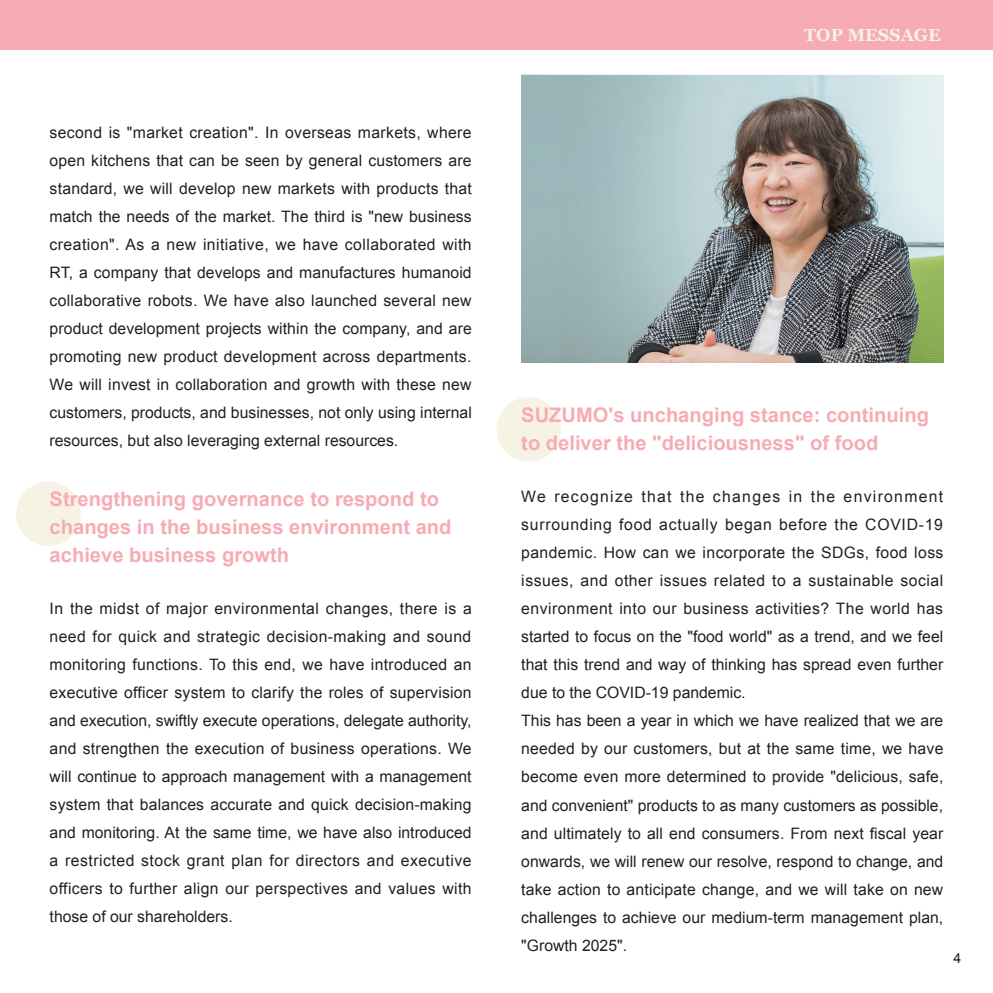
<style>
.page{position:relative;width:993px;height:993px;background:#fff}
.page>*{position:absolute;margin:0;border:0;box-sizing:border-box;transform-origin:0 0}
.本文-01{font:700 20.12px/28px "Arial";color:#f7abb4}
.t1{font:700 17.5px "Georgia";color:#f6f3e5}
.本文-01-2{font:15.75px/28px "Arial";color:#231f20;text-align:justify}
.t2{font:14px "Arial";color:#231f20}
</style>
<div class="page">
<div style="left:496px;top:397px;width:65px;height:64px;background:#f6f3e5;border-radius:50%"></div>
<div style="left:16px;top:481px;width:65px;height:65px;background:#f6f3e5;border-radius:50%"></div>
<img style="left:521px;top:74px;width:422px;height:288px">
<div style="left:0;top:0;width:992px;height:49px;background:#f7abb4"></div>
<p class="本文-01-2" style="left:50px;top:118px;width:423px">second is "market creation". In overseas markets, where open kitchens that can be seen by general customers are standard, we will develop new markets with products that match the needs of the market. The third is "new business creation". As a new initiative, we have collaborated with RT, a company that develops and manufactures humanoid collaborative robots. We have also launched several new product development projects within the company, and are promoting new product development across departments.<br>We will invest in collaboration and growth with these new customers, products, and businesses, not only using internal resources, but also leveraging external resources.</p>
<p class="本文-01" style="left:50px;top:485px;width:403px">Strengthening governance to respond to changes in the business environment and achieve business growth</p>
<p class="本文-01-2" style="left:50px;top:594px;width:423px">In the midst of major environmental changes, there is a need for quick and strategic decision-making and sound monitoring functions. To this end, we have introduced an executive officer system to clarify the roles of supervision and execution, swiftly execute operations, delegate authority, and strengthen the execution of business operations. We will continue to approach management with a management system that balances accurate and quick decision-making and monitoring. At the same time, we have also introduced a restricted stock grant plan for directors and executive officers to further align our perspectives and values with those of our shareholders.</p>
<p class="t1" style="left:804px;top:22px;width:138px">TOP MESSAGE</p>
<p class="本文-01" style="left:521px;top:401px;width:409px">SUZUMO's unchanging stance: continuing to deliver the "deliciousness" of food</p>
<p class="本文-01-2" style="left:521px;top:482px;width:423px">We recognize that the changes in the environment surrounding food actually began before the COVID-19 pandemic. How can we incorporate the SDGs, food loss issues, and other issues related to a sustainable social environment into our business activities? The world has started to focus on the "food world" as a trend, and we feel that this trend and way of thinking has spread even further due to the COVID-19 pandemic.</p>
<p class="本文-01-2" style="left:521px;top:706px;width:423px">This has been a year in which we have realized that we are needed by our customers, but at the same time, we have become even more determined to provide "delicious, safe, and convenient" products to as many customers as possible, and ultimately to all end consumers. From next fiscal year onwards, we will renew our resolve, respond to change, and take action to anticipate change, and we will take on new challenges to achieve our medium-term management plan, "Growth 2025".</p>
<p class="t2" style="left:953px;top:948px;width:9px">4</p>
</div>
